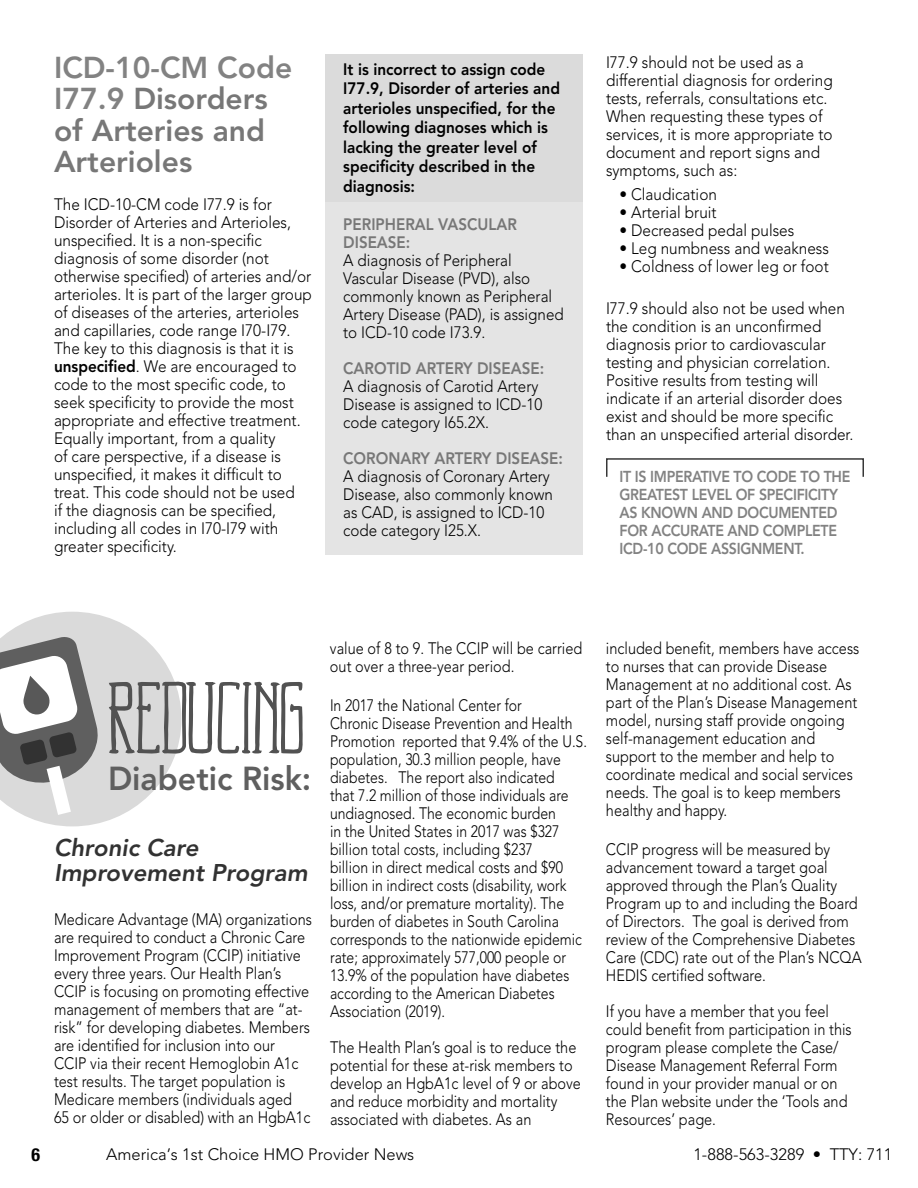
<style>
.page{position:relative;width:918px;height:1188px;background:#fff}
.page>*{position:absolute;margin:0;border:0;box-sizing:border-box;transform-origin:0 0}
.t1{font:800 33px "Avenir";color:#5f5f5f}
.t2{font:800 30px/31.5px "Avenir";color:#777}
.t3{font:italic 800 24px/25.5px "Avenir";color:#323232}
.t4{font:700 condensed 18px "Helvetica Neue";color:#000}
.t5{font:300 16.5px/18px "Avenir";color:#000;scale:.88 1}
.t6{font:300 16.5px/18px "Avenir";color:#000;scale:.93 1}
.t7{font:300 16.5px/18px "Avenir";color:#000;scale:.85 1}
.t8{font:300 16.5px/18px "Avenir";color:#000;scale:.92 1}
.t9{font:800 16.5px/19.5px "Avenir";color:#000;scale:.93 1}
.t10{font:800 16.5px/18px "Avenir";color:#777;scale:.92 1}
.t11{font:300 16.5px "Avenir";color:#000}
.t12{font:800 15.75px/18px "Avenir";letter-spacing:-.02em;color:#828282;scale:.9 1}
.s1{color:#828282}
.s2{font-weight:800}
</style>
<div class="page">
<div style="left:326px;top:54px;width:258px;height:150px;background:#dbdbdb"></div>
<div style="left:326px;top:202px;width:258px;height:352px;background:#e4e4e4"></div>
<div style="left:606px;top:458px;width:258px;height:20px;border:2px solid #383838"></div>
<svg style="left:0;top:612px;width:303px;height:214px"></svg>
<p class="t2" style="left:54px;top:52px;width:240px"><span class="s1">ICD-10-CM Code<br>I77.9</span> Disorders of Arteries and<br>Arterioles</p>
<p class="t6" style="left:54px;top:195px;width:279px">The ICD-10-CM code I77.9 is for Disorder of Arteries and Arterioles, unspecified. It is a non-specific diagnosis of some disorder (not otherwise specified) of arteries and/or arterioles. It is part of the larger group of diseases of the arteries, arterioles and capillaries, code range I70-I79.<br>The key to this diagnosis is that it is <span class="s2">unspecified</span>. We are encouraged to code to the most specific code, to seek specificity to provide the most appropriate and effective treatment.<br>Equally important, from a quality<br>of care perspective, if a disease is unspecified, it makes it difficult to treat. This code should not be used<br>if the diagnosis can be specified, including all codes in I70-I79 with greater specificity.</p>
<p class="t9" style="left:343px;top:59px;width:235px">It is incorrect to assign code<br>I77.9, Disorder of arteries and arterioles unspecified, for the following diagnoses which is lacking the greater level of specificity described in the diagnosis:</p>
<p class="t10" style="left:343px;top:215px;width:190px">PERIPHERAL VASCULAR<br>DISEASE:</p>
<p class="t8" style="left:343px;top:251px;width:241px">A diagnosis of Peripheral<br>Vascular Disease (PVD), also commonly known as Peripheral<br>Artery Disease (PAD), is assigned to ICD-10 code I73.9.</p>
<p class="t10" style="left:343px;top:359px;width:220px">CAROTID ARTERY DISEASE:</p>
<p class="t8" style="left:343px;top:377px;width:218px">A diagnosis of Carotid Artery<br>Disease is assigned to ICD-10 code category I65.2X.</p>
<p class="t10" style="left:343px;top:449px;width:240px">CORONARY ARTERY DISEASE:</p>
<p class="t8" style="left:343px;top:467px;width:229px">A diagnosis of Coronary Artery<br>Disease, also commonly known as CAD, is assigned to ICD-10 code category I25.X.</p>
<p class="t6" style="left:606px;top:53px;width:245px">I77.9 should not be used as a differential diagnosis for ordering tests, referrals, consultations etc.<br>When requesting these types of services, it is more appropriate to document and report signs and symptoms, such as:</p>
<p class="t6" style="left:620px;top:185px;width:106px">• Claudication</p>
<p class="t6" style="left:620px;top:203px;width:106px">• Arterial bruit</p>
<p class="t6" style="left:620px;top:221px;width:189px">• Decreased pedal pulses</p>
<p class="t6" style="left:620px;top:239px;width:227px">• Leg numbness and weakness</p>
<p class="t6" style="left:620px;top:257px;width:227px">• Coldness of lower leg or foot</p>
<p class="t6" style="left:606px;top:299px;width:267px">I77.9 should also not be used when the condition is an unconfirmed diagnosis prior to cardiovascular testing and physician correlation.<br>Positive results from testing will indicate if an arterial disorder does exist and should be more specific than an unspecified arterial disorder.</p>
<p class="t12" style="left:620px;top:467px;width:258px">IT IS IMPERATIVE TO CODE TO THE<br>GREATEST LEVEL OF SPECIFICITY<br>AS KNOWN AND DOCUMENTED<br>FOR ACCURATE AND COMPLETE<br>ICD-10 CODE ASSIGNMENT.</p>
<p class="t1" style="left:108px;top:759px;width:205px">Diabetic Risk:</p>
<p class="t3" style="left:54px;top:835px;width:255px">Chronic Care<br>Improvement Program</p>
<p class="t5" style="left:54px;top:910px;width:295px">Medicare Advantage (MA) organizations are required to conduct a Chronic Care Improvement Program (CCIP) initiative every three years. Our Health Plan’s CCIP is focusing on promoting effective management of members that are “at&shy;risk” for developing diabetes. Members are identified for inclusion into our<br>CCIP via their recent Hemoglobin A1c test results. The target population is Medicare members (individuals aged<br>65 or older or disabled) with an HgbA1c</p>
<p class="t5" style="left:330px;top:639px;width:288px">value of 8 to 9. The CCIP will be carried out over a three-year period.</p>
<p class="t7" style="left:330px;top:696px;width:304px">In 2017 the National Center for<br>Chronic Disease Prevention and Health Promotion reported that 9.4% of the U.S. population, 30.3 million people, have diabetes. The report also indicated<br>that 7.2 million of those individuals are undiagnosed. The economic burden<br>in the United States in 2017 was $327 billion total costs, including $237<br>billion in direct medical costs and $90 billion in indirect costs (disability, work loss, and/or premature mortality). The burden of diabetes in South Carolina corresponds to the nationwide epidemic rate; approximately 577,000 people or 13.9% of the population have diabetes according to the American Diabetes Association (2019).</p>
<p class="t5" style="left:330px;top:1038px;width:287px">The Health Plan’s goal is to reduce the potential for these at-risk members to develop an HgbA1c level of 9 or above and reduce morbidity and mortality associated with diabetes. As an</p>
<p class="t5" style="left:606px;top:639px;width:289px">included benefit, members have access to nurses that can provide Disease Management at no additional cost. As part of the Plan’s Disease Management model, nursing staff provide ongoing self-management education and support to the member and help to coordinate medical and social services needs. The goal is to keep members healthy and happy.</p>
<p class="t5" style="left:606px;top:840px;width:292px">CCIP progress will be measured by advancement toward a target goal approved through the Plan’s Quality Program up to and including the Board of Directors. The goal is derived from review of the Comprehensive Diabetes Care (CDC) rate out of the Plan’s NCQA HEDIS certified software.</p>
<p class="t5" style="left:606px;top:1002px;width:281px">If you have a member that you feel could benefit from participation in this program please complete the Case/<br>Disease Management Referral Form found in your provider manual or on the Plan website under the ‘Tools and<br>Resources’ page.</p>
<p class="t4" style="left:32px;top:1144px;width:10px">6</p>
<p class="t11" style="left:106px;top:1145px;width:310px">America’s 1st Choice HMO Provider News</p>
<p class="t11" style="left:693px;top:1145px;width:201px">1-888-563-3289 • TTY: 711</p>
</div>
